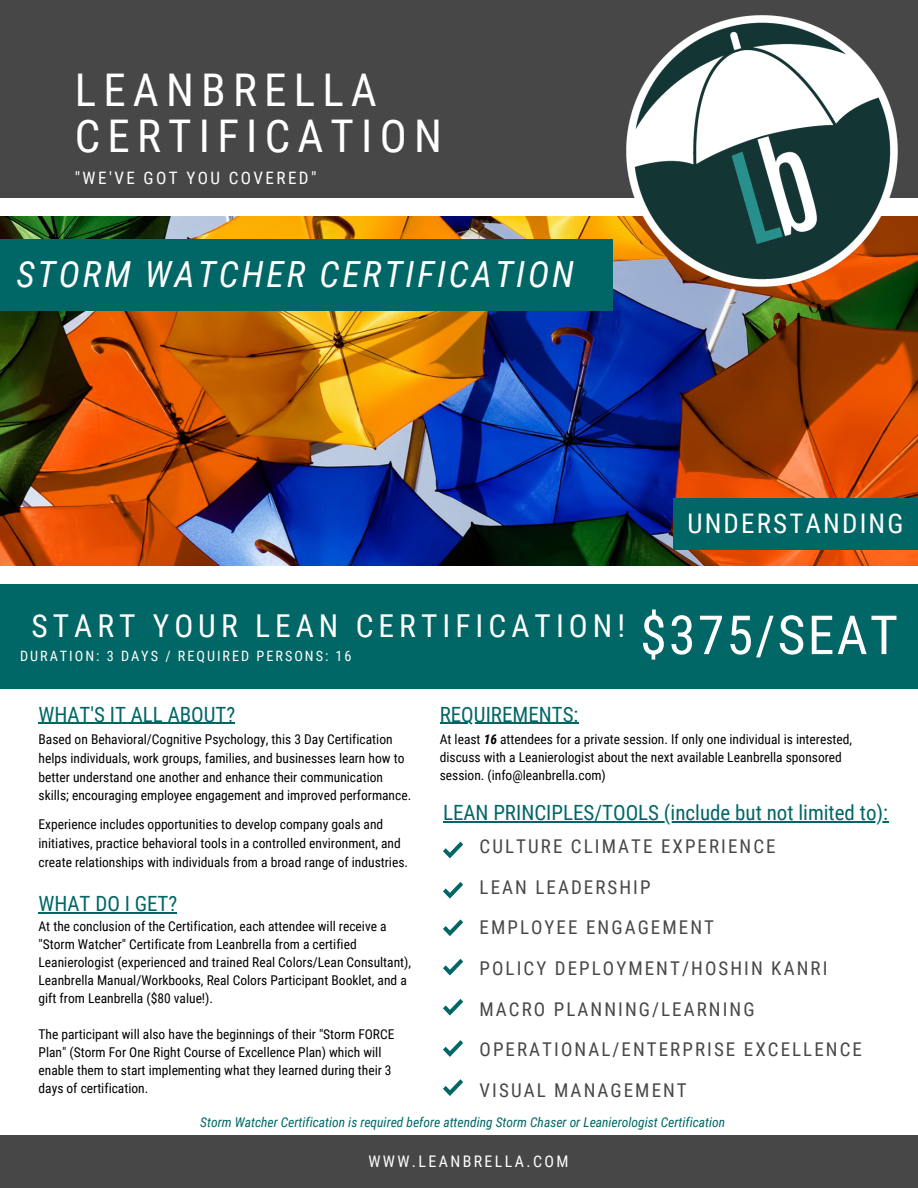
<style>
.page{position:relative;width:918px;height:1188px;background:#fff}
.page>*{position:absolute;margin:0;border:0;box-sizing:border-box;transform-origin:0 0}
.t1{font:54px "Roboto Condensed";letter-spacing:.04em;color:#fff}
.t2{font:45px/45.9px "Roboto Condensed";letter-spacing:.16em;color:#fff}
.t3{font:italic 36px "Roboto Condensed";letter-spacing:.08em;color:#fff}
.t4{font:31.5px "Roboto Condensed";letter-spacing:.16em;color:#fff}
.t5{font:27px "Roboto Condensed";letter-spacing:.08em;color:#fff}
.t6{font:21px "Roboto Condensed";color:#066}
.t7{font:18.9px/40.7px "Roboto Condensed";letter-spacing:.11em;color:#474747}
.t8{font:17.1px "Roboto Condensed";letter-spacing:.14em;color:#fff}
.t9{font:15.9px "Roboto Condensed";letter-spacing:.15em;color:#fff}
.t10{font:14.25px "Roboto Condensed";letter-spacing:.14em;color:#fff}
.t11{font:13.5px/18px "Roboto Condensed";color:#000}
.t12{font:italic 13.5px "Roboto Condensed";color:#066}
.s1{font-weight:700;font-style:italic}
</style>
<div class="page">
<svg style="left:443px;top:842px;width:20px;height:16px"></svg>
<svg style="left:443px;top:882px;width:20px;height:17px"></svg>
<svg style="left:443px;top:919px;width:20px;height:17px"></svg>
<svg style="left:443px;top:959px;width:20px;height:17px"></svg>
<div style="left:0;top:0;width:918px;height:197px;background:#474747"></div>
<div style="left:0;top:1136px;width:918px;height:52px;background:#474747"></div>
<img style="left:0;top:216px;width:917px;height:349px">
<div style="left:673px;top:499px;width:245px;height:51px;background:#066"></div>
<div style="left:0;top:239px;width:613px;height:72px;background:#066"></div>
<img style="left:626px;top:16px;width:271px;height:271px">
<div style="left:0;top:584px;width:918px;height:104px;background:#066"></div>
<hr style="left:443px;top:821px;width:445px;height:1px;background:#066">
<hr style="left:440px;top:723px;width:138px;height:1px;background:#066">
<hr style="left:39px;top:723px;width:196px;height:1px;background:#066">
<hr style="left:39px;top:912px;width:138px;height:1px;background:#066">
<svg style="left:443px;top:999px;width:20px;height:17px"></svg>
<svg style="left:443px;top:1040px;width:20px;height:17px"></svg>
<svg style="left:443px;top:1079px;width:20px;height:17px"></svg>
<h2 class="t2" style="left:75px;top:68px;width:369px">LEANBRELLA<br>CERTIFICATION</h2>
<p class="t8" style="left:75px;top:169px;width:243px">"WE'VE GOT YOU COVERED"</p>
<h3 class="t3" style="left:16px;top:254px;width:559px">STORM WATCHER CERTIFICATION</h3>
<h3 class="t5" style="left:687px;top:508px;width:218px">UNDERSTANDING</h3>
<h3 class="t4" style="left:31px;top:608px;width:595px">START YOUR LEAN CERTIFICATION!</h3>
<p class="t10" style="left:20px;top:648px;width:333px">DURATION: 3 DAYS / REQUIRED PERSONS: 16</p>
<h3 class="t6" style="left:39px;top:702px;width:198px">WHAT'S IT ALL ABOUT?</h3>
<h3 class="t6" style="left:440px;top:702px;width:140px">REQUIREMENTS:</h3>
<h1 class="t1" style="left:640px;top:604px;width:259px">$375/SEAT</h1>
<p class="t11" style="left:39px;top:730px;width:374px;line-height:18.8px">Based on Behavioral/Cognitive Psychology, this 3 Day Certification helps individuals, work groups, families, and businesses learn how to better understand one another and enhance their communication skills; encouraging employee engagement and improved performance.</p>
<p class="t11" style="left:39px;top:815px;width:371px;line-height:18.8px">Experience includes opportunities to develop company goals and initiatives, practice behavioral tools in a controlled environment, and create relationships with individuals from a broad range of industries.</p>
<h3 class="t6" style="left:39px;top:892px;width:140px">WHAT DO I GET?</h3>
<p class="t11" style="left:39px;top:917px;width:374px">At the conclusion of the Certification, each attendee will receive a "Storm Watcher" Certificate from Leanbrella from a certified Leanierologist (experienced and trained Real Colors/Lean Consultant), Leanbrella Manual/Workbooks, Real Colors Participant Booklet, and a gift from Leanbrella ($80 value!).</p>
<p class="t11" style="left:39px;top:1025px;width:357px">The participant will also have the beginnings of their "Storm FORCE Plan" (Storm For One Right Course of Excellence Plan) which will enable them to start implementing what they learned during their 3 days of certification.</p>
<p class="t11" style="left:440px;top:730px;width:414px">At least <span class="s1">16</span> attendees for a private session. If only one individual is interested, discuss with a Leanierologist about the next available Leanbrella sponsored session. (info@leanbrella.com)</p>
<h3 class="t6" style="left:443px;top:801px;width:447px">LEAN PRINCIPLES/TOOLS (include but not limited to):</h3>
<h3 class="t7" style="left:480px;top:826px;width:384px">CULTURE CLIMATE EXPERIENCE<br>LEAN LEADERSHIP<br>EMPLOYEE ENGAGEMENT<br>POLICY DEPLOYMENT/HOSHIN KANRI<br>MACRO PLANNING/LEARNING<br>OPERATIONAL/ENTERPRISE EXCELLENCE<br>VISUAL MANAGEMENT</h3>
<p class="t12" style="left:200px;top:1114px;width:526px">Storm Watcher Certification is required before attending Storm Chaser or Leanierologist Certification</p>
<p class="t9" style="left:368px;top:1153px;width:202px">WWW.LEANBRELLA.COM</p>
</div>
